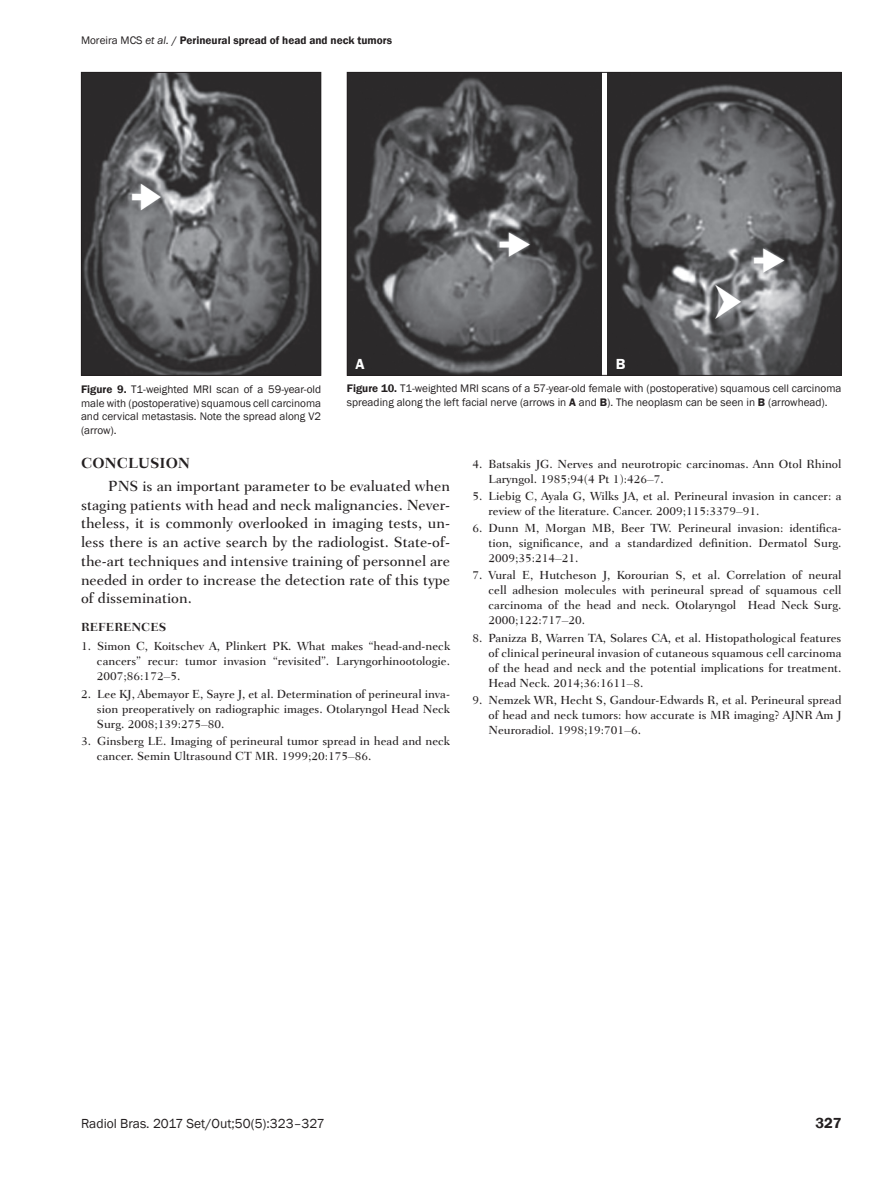
<style>
.page{position:relative;width:893px;height:1191px;background:#fff}
.page>*{position:absolute;margin:0;border:0;box-sizing:border-box;transform-origin:0 0}
.t1{font:500 15px/18.8px "Fairfield LT";color:#231f20;text-align:justify}
.t2{font:700 15px "Fairfield LT";color:#231f20}
.t3{font:600 15px "Franklin Gothic";color:#231f20}
.t4{font:600 15px "Franklin Gothic";color:#fff}
.t5{font:13.5px "Franklin Gothic";color:#231f20}
.t6{font:500 12px/15px "Fairfield LT";color:#231f20;text-align:justify}
.t7{font:700 12px "Fairfield LT";color:#231f20}
.t8{font:11.25px/13.5px "Franklin Gothic";color:#231f20;text-align:justify}
.t9{font:600 11.25px "Franklin Gothic";color:#231f20}
.s1{font-weight:400}
.s2{font-weight:400;font-style:italic}
.s3{font-weight:500}
.s4{font-weight:600}
</style>
<div class="page">
<img style="left:83px;top:74px;width:236px;height:300px">
<div style="left:81px;top:72px;width:240px;height:304px;border:1px solid #231f20"></div>
<img style="left:349px;top:74px;width:252px;height:300px">
<img style="left:608px;top:74px;width:231px;height:300px">
<div style="left:347px;top:72px;width:494px;height:304px;border:1px solid #231f20"></div>
<svg style="left:132px;top:183px;width:29px;height:27px"></svg>
<svg style="left:500px;top:232px;width:30px;height:24px"></svg>
<svg style="left:754px;top:248px;width:30px;height:25px"></svg>
<svg style="left:715px;top:284px;width:26px;height:35px"></svg>
<p class="t9" style="left:81px;top:33px;width:313px"><span class="s1">Moreira MCS</span> <span class="s2">et al.</span> <span class="s3">/</span> Perineural spread of head and neck tumors</p>
<p class="t4" style="left:355px;top:355px;width:11px">A</p>
<p class="t4" style="left:616px;top:355px;width:11px">B</p>
<p class="t8" style="left:81px;top:383px;width:242px"><span class="s4">Figure 9.</span> T1-weighted MRI scan of a 59-year-old male with (postoperative) squamous cell carcinoma and cervical metastasis. Note the spread along V2 (arrow).</p>
<p class="t8" style="left:347px;top:382px;width:496px"><span class="s4">Figure 10.</span> T1-weighted MRI scans of a 57-year-old female with (postoperative) squamous cell carcinoma spreading along the left facial nerve (arrows in <span class="s4">A</span> and <span class="s4">B</span>). The neoplasm can be seen in <span class="s4">B</span> (arrowhead).</p>
<p class="t2" style="left:81px;top:454px;width:111px">CONCLUSION</p>
<p class="t1" style="left:81px;top:476px;width:371px;text-indent:27px">PNS is an important parameter to be evaluated when staging patients with head and neck malignancies. Never&shy;theless, it is commonly overlooked in imaging tests, un&shy;less there is an active search by the radiologist. State-of&shy;the-art techniques and intensive training of personnel are needed in order to increase the detection rate of this type of dissemination.</p>
<p class="t7" style="left:81px;top:620px;width:87px">REFERENCES</p>
<p class="t6" style="left:97px;top:639px;width:355px;text-indent:-16px">1. Simon C, Koitschev A, Plinkert PK. What makes “head-and-neck cancers” recur: tumor invasion “revisited”. Laryngorhinootologie.<br>2007;86:172–5.</p>
<p class="t6" style="left:97px;top:686px;width:355px;text-indent:-16px">2. Lee KJ, Abemayor E, Sayre J, et al. Determination of perineural inva&shy;sion preoperatively on radiographic images. Otolaryngol Head Neck Surg. 2008;139:275–80.</p>
<p class="t6" style="left:97px;top:733px;width:354px;text-indent:-16px">3. Ginsberg LE. Imaging of perineural tumor spread in head and neck cancer. Semin Ultrasound CT MR. 1999;20:175–86.</p>
<p class="t6" style="left:488px;top:456px;width:355px;text-indent:-16px">4. Batsakis JG. Nerves and neurotropic carcinomas. Ann Otol Rhinol<br>Laryngol. 1985;94(4 Pt 1):426–7.</p>
<p class="t6" style="left:488px;top:488px;width:355px;text-indent:-16px">5. Liebig C, Ayala G, Wilks JA, et al. Perineural invasion in cancer: a review of the literature. Cancer. 2009;115:3379–91.</p>
<p class="t6" style="left:488px;top:521px;width:355px;text-indent:-16px">6. Dunn M, Morgan MB, Beer TW. Perineural invasion: identifica&shy;tion, significance, and a standardized definition. Dermatol Surg.<br>2009;35:214–21.</p>
<p class="t6" style="left:488px;top:568px;width:355px;text-indent:-16px">7. Vural E, Hutcheson J, Korourian S, et al. Correlation of neural cell adhesion molecules with perineural spread of squamous cell carcinoma of the head and neck. Otolaryngol Head Neck Surg.<br>2000;122:717–20.</p>
<p class="t6" style="left:488px;top:630px;width:355px;text-indent:-16px">8. Panizza B, Warren TA, Solares CA, et al. Histopathological features of clinical perineural invasion of cutaneous squamous cell carcinoma of the head and neck and the potential implications for treatment.<br>Head Neck. 2014;36:1611–8.</p>
<p class="t6" style="left:488px;top:692px;width:355px;text-indent:-16px">9. Nemzek WR, Hecht S, Gandour-Edwards R, et al. Perineural spread of head and neck tumors: how accurate is MR imaging? AJNR Am J Neuroradiol. 1998;19:701–6.</p>
<p class="t5" style="left:81px;top:1114px;width:245px">Radiol Bras. 2017 Set/Out;50(5):323–327</p>
<p class="t3" style="left:815px;top:1113px;width:28px">327</p>
</div>
